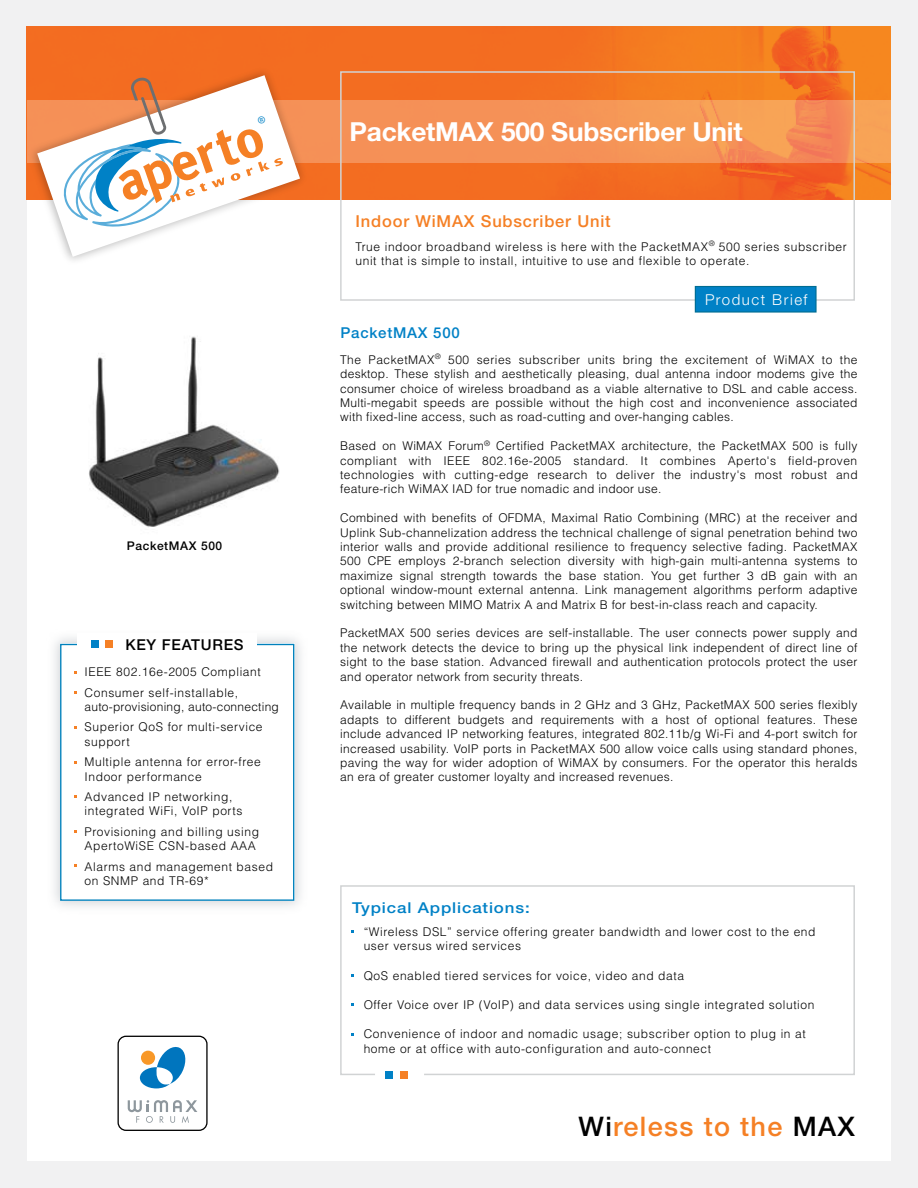
<style>
.page{position:relative;width:918px;height:1188px;background:#f1f1f2}
.page>*{position:absolute;margin:0;border:0;box-sizing:border-box;transform-origin:0 0}
.t1{font:500 27px "Helvetica Neue";letter-spacing:.05em;color:#f58025}
.t2{font:700 26.25px "Helvetica Neue";letter-spacing:-.01em;color:#fff}
.t3{font:500 16.5px "Helvetica Neue";letter-spacing:.05em;color:#f58025}
.t4{font:500 15px "Helvetica Neue";letter-spacing:.05em;color:#0081c6;scale:1.13 1}
.t5{font:500 15px "Helvetica Neue";letter-spacing:.05em;color:#0081c6}
.t6{font:300 15px "Helvetica Neue";letter-spacing:.1em;color:#fff}
.t7{font:500 15px "Helvetica Neue";letter-spacing:.05em;color:#000}
.t8{font:300 12px/14.4px "Helvetica";letter-spacing:.05em;color:#000}
.t9{font:300 12px/20.4px "Helvetica";letter-spacing:.02em;color:#000}
.t10{font:500 12px "Helvetica Neue";letter-spacing:.05em;color:#000}
.s1{color:#000}
</style>
<div class="page">
<div style="left:27px;top:27px;width:864px;height:1134px;background:#fff"></div>
<img style="left:27px;top:27px;width:864px;height:172px">
<div style="left:27px;top:100px;width:864px;height:64px;background:linear-gradient(to bottom,#f79c56,#f79c56)"></div>
<svg style="left:339px;top:70px;width:517px;height:232px"></svg>
<svg style="left:59px;top:643px;width:236px;height:259px"></svg>
<div style="left:78px;top:634px;width:179px;height:21px;background:#fff"></div>
<svg style="left:340px;top:885px;width:515px;height:191px"></svg>
<div style="left:91px;top:640px;width:8px;height:8px;background:#0081c6"></div>
<div style="left:105px;top:640px;width:8px;height:8px;background:#f58025"></div>
<div style="left:386px;top:1071px;width:7px;height:8px;background:#0081c6"></div>
<div style="left:400px;top:1071px;width:7px;height:8px;background:#f58025"></div>
<img style="left:26px;top:57px;width:292px;height:204px">
<svg style="left:37px;top:75px;width:263px;height:182px"></svg>
<div style="left:695px;top:286px;width:121px;height:26px;background:#0081c6"></div>
<div style="left:695px;top:286px;width:122px;height:27px;border:1px solid #006d92"></div>
<img style="left:89px;top:336px;width:191px;height:191px">
<div style="left:118px;top:1036px;width:90px;height:95px;border:1px solid #000;border-radius:8px"></div>
<svg style="left:140px;top:1047px;width:46px;height:41px"></svg>
<svg style="left:128px;top:1100px;width:69px;height:23px"></svg>
<svg style="left:64px;top:78px;width:219px;height:149px"></svg>
<p class="t10" style="left:127px;top:539px;width:97px">PacketMAX 500</p>
<p class="t7" style="left:125px;top:635px;width:120px">KEY FEATURES</p>
<p class="t8" style="left:85px;top:661px;width:178px;line-height:20.4px">IEEE 802.16e-2005 Compliant<br>Consumer self-installable,</p>
<p class="t9" style="left:85px;top:696px;width:196px">auto-provisioning, auto-connecting<br>Superior QoS for multi-service</p>
<p class="t8" style="left:85px;top:731px;width:178px;line-height:20.4px">support<br>Multiple antenna for error-free</p>
<p class="t8" style="left:85px;top:766px;width:149px;line-height:20.4px">Indoor performance<br>Advanced IP networking,</p>
<p class="t8" style="left:85px;top:801px;width:176px;line-height:20.4px">integrated WiFi, VoIP ports<br>Provisioning and billing using</p>
<p class="t8" style="left:85px;top:835px;width:190px;line-height:20.4px">ApertoWiSE CSN-based AAA<br>Alarms and management based</p>
<p class="t8" style="left:85px;top:873px;width:126px">on SNMP and TR-69*</p>
<h2 class="t2" style="left:350px;top:115px;width:395px">PacketMAX 500 Subscriber Unit</h2>
<h3 class="t3" style="left:356px;top:211px;width:257px">Indoor WiMAX Subscriber Unit</h3>
<p class="t8" style="left:356px;top:239px;width:493px">True indoor broadband wireless is here with the PacketMAX<sup>®</sup> 500 series subscriber unit that is simple to install, intuitive to use and flexible to operate.</p>
<p class="t5" style="left:341px;top:324px;width:121px">PacketMAX 500</p>
<p class="t6" style="left:705px;top:290px;width:104px">Product Brief</p>
<p class="t8" style="left:340px;top:352px;width:519px;text-align:justify">The PacketMAX<sup>®</sup> 500 series subscriber units bring the excitement of WiMAX to the desktop. These stylish and aesthetically pleasing, dual antenna indoor modems give the consumer choice of wireless broadband as a viable alternative to DSL and cable access.<br>Multi-megabit speeds are possible without the high cost and inconvenience associated with fixed-line access, such as road-cutting and over-hanging cables.</p>
<p class="t8" style="left:340px;top:438px;width:519px;text-align:justify">Based on WiMAX Forum<sup>®</sup> Certified PacketMAX architecture, the PacketMAX 500 is fully compliant with IEEE 802.16e-2005 standard. It combines Aperto's field-proven technologies with cutting-edge research to deliver the industry's most robust and feature-rich WiMAX IAD for true nomadic and indoor use.</p>
<p class="t8" style="left:340px;top:510px;width:519px;text-align:justify">Combined with benefits of OFDMA, Maximal Ratio Combining (MRC) at the receiver and Uplink Sub-channelization address the technical challenge of signal penetration behind two interior walls and provide additional resilience to frequency selective fading. PacketMAX 500 CPE employs 2-branch selection diversity with high-gain multi-antenna systems to maximize signal strength towards the base station. You get further 3 dB gain with an optional window-mount external antenna. Link management algorithms perform adaptive switching between MIMO Matrix A and Matrix B for best-in-class reach and capacity.</p>
<p class="t8" style="left:340px;top:626px;width:519px;text-align:justify">PacketMAX 500 series devices are self-installable. The user connects power supply and the network detects the device to bring up the physical link independent of direct line of sight to the base station. Advanced firewall and authentication protocols protect the user and operator network from security threats.</p>
<p class="t8" style="left:340px;top:698px;width:519px;text-align:justify">Available in multiple frequency bands in 2 GHz and 3 GHz, PacketMAX 500 series flexibly adapts to different budgets and requirements with a host of optional features. These include advanced IP networking features, integrated 802.11b/g Wi-Fi and 4-port switch for increased usability. VoIP ports in PacketMAX 500 allow voice calls using standard phones, paving the way for wider adoption of WiMAX by consumers. For the operator this heralds an era of greater customer loyalty and increased revenues.</p>
<p class="t4" style="left:352px;top:899px;width:159px">Typical Applications:</p>
<p class="t8" style="left:364px;top:924px;width:453px">“Wireless DSL” service offering greater bandwidth and lower cost to the end user versus wired services</p>
<p class="t8" style="left:364px;top:968px;width:322px">QoS enabled tiered services for voice, video and data</p>
<p class="t8" style="left:364px;top:997px;width:452px">Offer Voice over IP (VoIP) and data services using single integrated solution</p>
<p class="t8" style="left:364px;top:1027px;width:444px">Convenience of indoor and nomadic usage; subscriber option to plug in at home or at office with auto-configuration and auto-connect</p>
<h1 class="t1" style="left:579px;top:1110px;width:278px"><span class="s1">Wi</span>reless to the <span class="s1">MAX</span></h1>
</div>
